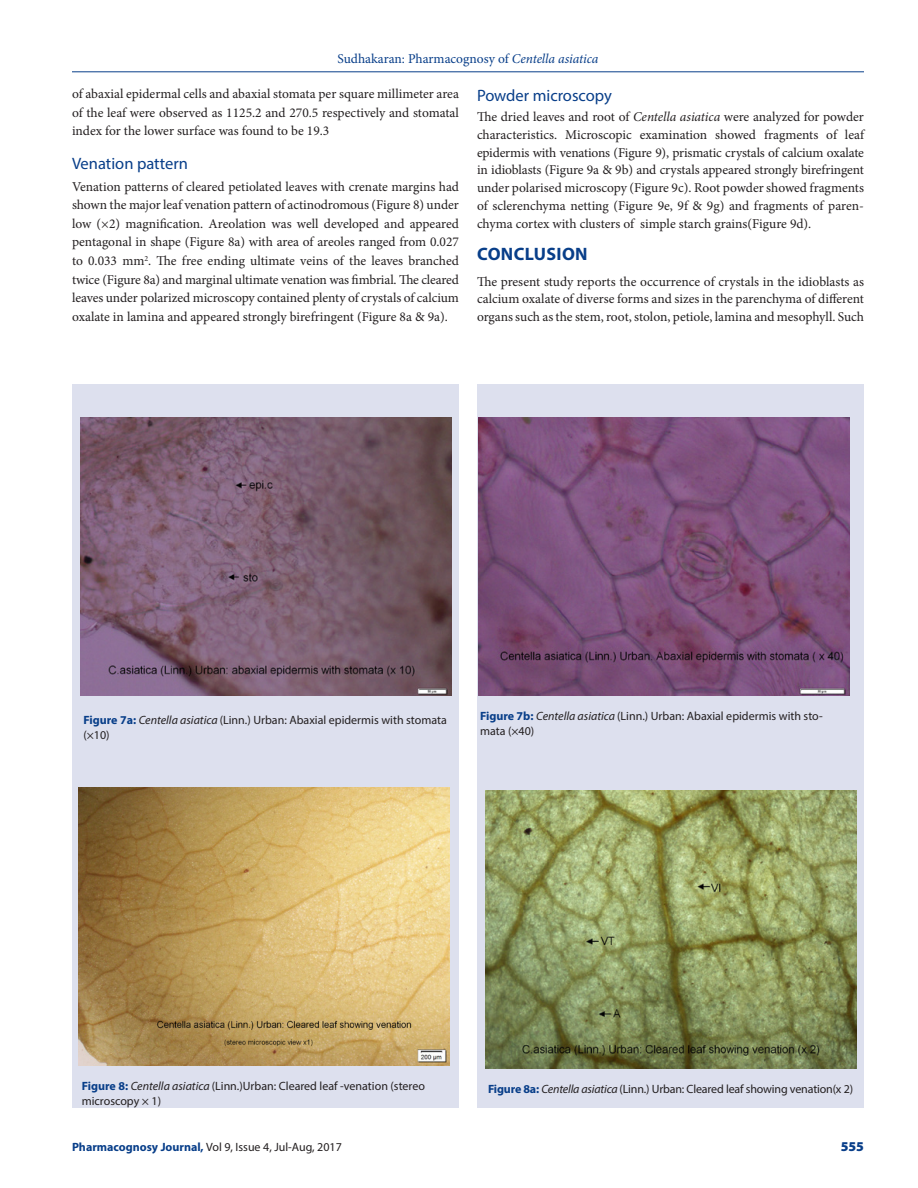
<style>
.page{position:relative;width:918px;height:1188px;background:#fff}
.page>*{position:absolute;margin:0;border:0;box-sizing:border-box;transform-origin:0 0}
._1_HD{font:700 18px "Myriad Pro";letter-spacing:.02em;color:#083e89}
._2_HD{font:16.5px "Myriad Pro";color:#083e89}
.TXT{font:13.5px/18.6px "Minion Pro";letter-spacing:-.005em;color:#231f20;text-align:justify}
.t1{font:13.5px "Minion Pro";color:#083e89}
.t2{font:900 13.5px "Myriad Pro";color:#083e89}
.FIG_CAP{font:12px/15px "Myriad Pro";color:#231f20}
.s1{font-style:italic}
.s2{font-weight:700;color:#083e89}
</style>
<div class="page">
<hr style="left:72px;top:72px;width:792px;height:1px;background:#083e89">
<div style="left:72px;top:384px;width:387px;height:724px;background:#dde0ee"></div>
<img style="left:80px;top:417px;width:372px;height:279px">
<div style="left:477px;top:384px;width:387px;height:724px;background:#dde0ee"></div>
<img style="left:478px;top:417px;width:372px;height:279px">
<img style="left:485px;top:790px;width:371px;height:279px">
<img style="left:79px;top:787px;width:371px;height:279px">
<p class="t1" style="left:337px;top:50px;width:263px">Sudhakaran: Pharmacognosy of <span class="s1">Centella asiatica</span></p>
<p class="TXT" style="left:72px;top:84px;width:389px">of abaxial epidermal cells and abaxial stomata per square millimeter area of the leaf were observed as 1125.2 and 270.5 respectively and stomatal index for the lower surface was found to be 19.3</p>
<p class="_2_HD" style="left:72px;top:153px;width:117px">Venation pattern</p>
<p class="TXT" style="left:72px;top:177px;width:389px">Venation patterns of cleared petiolated leaves with crenate margins had shown the major leaf venation pattern of actinodromous (Figure 8) under low (×2) magnification. Areolation was well developed and appeared pentagonal in shape (Figure 8a) with area of areoles ranged from 0.027 to 0.033 mm<sup>2</sup>. The free ending ultimate veins of the leaves branched twice (Figure 8a) and marginal ultimate venation was fimbrial. The cleared leaves under polarized microscopy contained plenty of crystals of calcium oxalate in lamina and appeared strongly birefringent (Figure 8a &amp; 9a).</p>
<p class="_2_HD" style="left:477px;top:85px;width:136px">Powder microscopy</p>
<p class="TXT" style="left:477px;top:108px;width:389px;line-height:17.7px">The dried leaves and root of <span class="s1">Centella asiatica</span> were analyzed for powder characteristics. Microscopic examination showed fragments of leaf epidermis with venations (Figure 9), prismatic crystals of calcium oxalate in idioblasts (Figure 9a &amp; 9b) and crystals appeared strongly birefringent under polarised microscopy (Figure 9c). Root powder showed fragments of sclerenchyma netting (Figure 9e, 9f &amp; 9g) and fragments of paren&shy;chyma cortex with clusters of simple starch grains(Figure 9d).</p>
<p class="_1_HD" style="left:477px;top:243px;width:112px">CONCLUSION</p>
<p class="TXT" style="left:477px;top:273px;width:389px;line-height:17.7px">The present study reports the occurrence of crystals in the idioblasts as calcium oxalate of diverse forms and sizes in the parenchyma of different organs such as the stem, root, stolon, petiole, lamina and mesophyll. Such</p>
<p class="FIG_CAP" style="left:83px;top:712px;width:365px"><span class="s2">Figure 7a:</span> <span class="s1">Centella asiatica</span> (Linn.) Urban: Abaxial epidermis with stomata (×10)</p>
<p class="FIG_CAP" style="left:480px;top:708px;width:344px"><span class="s2">Figure 7b:</span> <span class="s1">Centella asiatica</span> (Linn.) Urban: Abaxial epidermis with sto&shy;mata (×40)</p>
<p class="FIG_CAP" style="left:82px;top:1078px;width:345px"><span class="s2">Figure 8:</span> <span class="s1">Centella asiatica</span> (Linn.)Urban: Cleared leaf -venation (stereo</p>
<p class="FIG_CAP" style="left:488px;top:1081px;width:367px"><span class="s2">Figure 8a:</span> <span class="s1">Centella asiatica</span> (Linn.) Urban: Cleared leaf showing venation(x 2)</p>
<p class="FIG_CAP" style="left:82px;top:1093px;width:81px">microscopy × 1)</p>
<p class="FIG_CAP" style="left:72px;top:1139px;width:271px"><span class="s2">Pharmacognosy Journal,</span> Vol 9, Issue 4, Jul-Aug, 2017</p>
<p class="t2" style="left:841px;top:1137px;width:25px">555</p>
</div>
